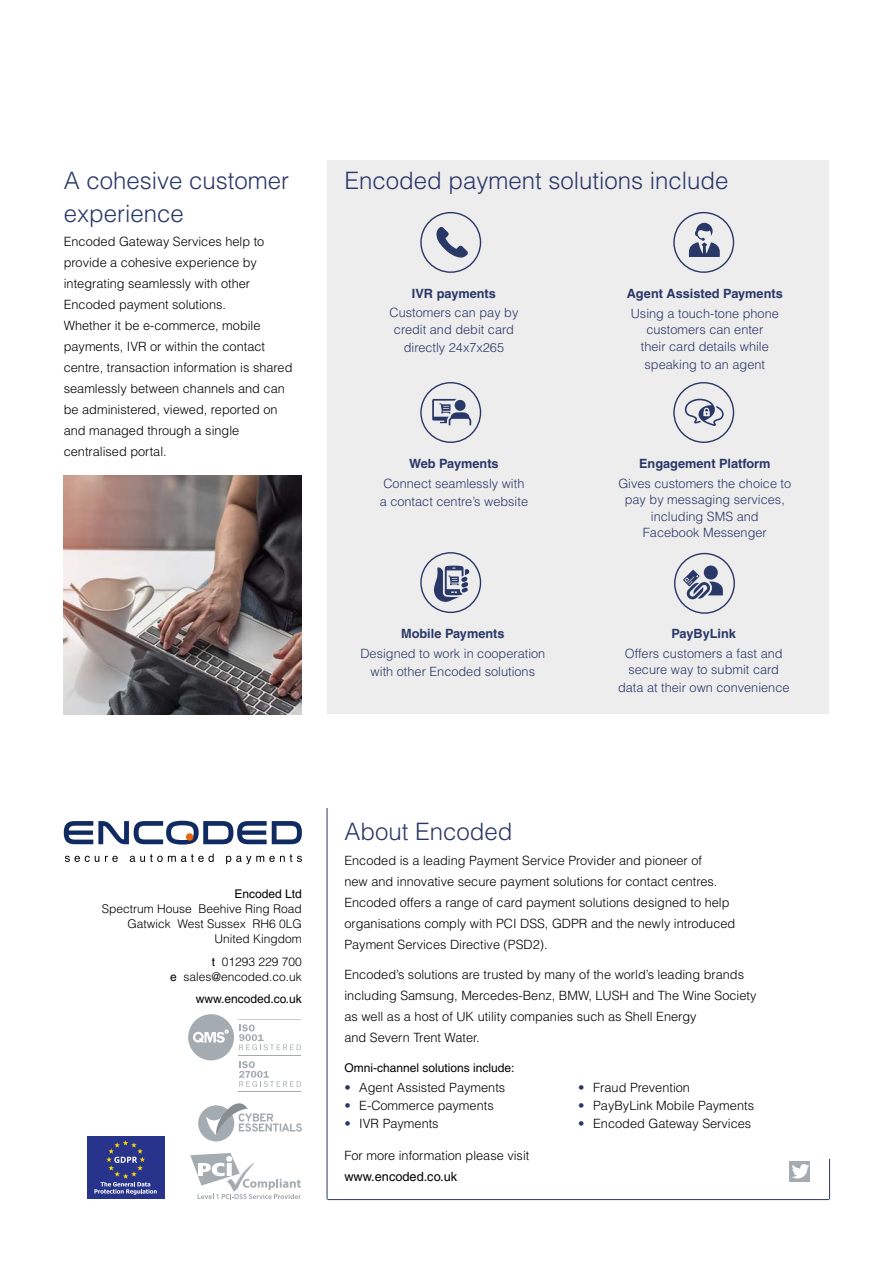
<style>
.page{position:relative;width:893px;height:1263px;background:#fff}
.page>*{position:absolute;margin:0;border:0;box-sizing:border-box;transform-origin:0 0}
.t1{font:300 24px/33px "Helvetica";color:#2a3868}
.t2{font:300 12.75px/21px "Helvetica";color:#000}
.t3{font:300 12.75px/16.5px "Helvetica";color:#2a3868;text-align:center}
.t4{font:700 12.75px "Helvetica";color:#2a3868}
.t5{font:12.75px "Helvetica";color:#000}
.t6{font:300 12px/15px "Helvetica";color:#000;text-align:right}
.t7{font:12px "Helvetica";color:#000}
.s1{font-weight:400}
.s2{color:#2a3868}
</style>
<div class="page">
<svg style="left:64px;top:821px;width:238px;height:23px"></svg>
<div style="left:186px;top:833px;width:7px;height:8px;background:#ec6608;border-radius:50%"></div>
<svg style="left:65px;top:856px;width:34px;height:6px"></svg>
<svg style="left:105px;top:856px;width:13px;height:6px"></svg>
<svg style="left:130px;top:854px;width:84px;height:8px"></svg>
<svg style="left:226px;top:854px;width:76px;height:10px"></svg>
<hr style="left:327px;top:808px;width:1px;height:391px;background:#2a3868">
<hr style="left:327px;top:1199px;width:502px;height:1px;background:#2a3868">
<hr style="left:829px;top:1159px;width:1px;height:40px;background:#2a3868">
<div style="left:198px;top:1105px;width:36px;height:36px;background:#a4acb1;border-radius:50%"></div>
<svg style="left:206px;top:1103px;width:96px;height:32px"></svg>
<svg style="left:190px;top:1153px;width:111px;height:46px"></svg>
<div style="left:87px;top:1137px;width:77px;height:62px;background:#28348b"></div>
<svg style="left:94px;top:1140px;width:63px;height:55px"></svg>
<div style="left:790px;top:1161px;width:20px;height:20px;background:#a4acb1"></div>
<svg style="left:792px;top:1164px;width:17px;height:14px"></svg>
<hr style="left:238px;top:1091px;width:63px;height:1px;background:#a4acb1">
<svg style="left:188px;top:1014px;width:113px;height:73px"></svg>
<div style="left:272px;top:1065px;width:36px;height:13px;background:#fff"></div>
<img style="left:64px;top:475px;width:238px;height:239px">
<div style="left:327px;top:161px;width:502px;height:553px;background:#ededed"></div>
<div style="left:420px;top:382px;width:61px;height:61px;border:1px solid #2a3868;border-radius:50%"></div>
<svg style="left:432px;top:399px;width:39px;height:26px"></svg>
<div style="left:420px;top:552px;width:61px;height:61px;border:1px solid #2a3868;border-radius:50%"></div>
<svg style="left:434px;top:566px;width:36px;height:36px"></svg>
<div style="left:420px;top:212px;width:61px;height:61px;border:1px solid #2a3868;border-radius:50%"></div>
<svg style="left:436px;top:227px;width:32px;height:31px"></svg>
<div style="left:674px;top:553px;width:61px;height:61px;border:1px solid #2a3868;border-radius:50%"></div>
<svg style="left:704px;top:565px;width:14px;height:14px"></svg>
<svg style="left:683px;top:570px;width:40px;height:29px"></svg>
<div style="left:673px;top:382px;width:61px;height:61px;border:1px solid #2a3868;border-radius:50%"></div>
<svg style="left:685px;top:399px;width:39px;height:27px"></svg>
<div style="left:673px;top:212px;width:61px;height:61px;border:1px solid #2a3868;border-radius:50%"></div>
<svg style="left:689px;top:223px;width:31px;height:34px"></svg>
<h1 class="t1" style="left:64px;top:163px;width:227px">A cohesive customer experience</h1>
<p class="t2" style="left:64px;top:231px;width:230px">Encoded Gateway Services help to provide a cohesive experience by integrating seamlessly with other Encoded payment solutions.<br>Whether it be e-commerce, mobile payments, IVR or within the contact centre, transaction information is shared seamlessly between channels and can be administered, viewed, reported on and managed through a single centralised portal.</p>
<h1 class="t1" style="left:344px;top:163px;width:386px">Encoded payment solutions include</h1>
<p class="t4" style="left:412px;top:286px;width:86px">IVR payments</p>
<p class="t3" style="left:389px;top:304px;width:130px">Customers can pay by credit and debit card</p>
<p class="t3" style="left:404px;top:339px;width:102px">directly 24x7x265</p>
<p class="t4" style="left:627px;top:286px;width:158px">Agent Assisted Payments</p>
<p class="t3" style="left:631px;top:304px;width:150px">Using a touch-tone phone customers can enter<br>their card details while</p>
<p class="t3" style="left:645px;top:355px;width:122px">speaking to an agent</p>
<p class="t4" style="left:409px;top:456px;width:91px">Web Payments</p>
<p class="t3" style="left:380px;top:474px;width:150px;line-height:18px;text-align:left">Connect seamlessly with a contact centre’s website</p>
<p class="t4" style="left:639px;top:456px;width:133px">Engagement Platform</p>
<p class="t3" style="left:618px;top:475px;width:174px">Gives customers the choice to pay by messaging services, including SMS and<br>Facebook Messenger</p>
<p class="t4" style="left:401px;top:626px;width:105px">Mobile Payments</p>
<p class="t3" style="left:360px;top:644px;width:186px;line-height:18px">Designed to work in cooperation with other Encoded solutions</p>
<p class="t4" style="left:671px;top:626px;width:66px">PayByLink</p>
<p class="t3" style="left:625px;top:644px;width:159px;text-align:left">Offers customers a fast and secure way to submit card</p>
<p class="t3" style="left:618px;top:679px;width:173px">data at their own convenience</p>
<p class="t7" style="left:235px;top:887px;width:69px">Encoded Ltd</p>
<p class="t6" style="left:102px;top:901px;width:202px">Spectrum House Beehive Ring Road<br>Gatwick West Sussex RH6 0LG<br>United Kingdom</p>
<p class="t6" style="left:170px;top:953px;width:133px"><span class="s1">t</span> 01293 229 700<br><span class="s1">e</span> sales@encoded.co.uk</p>
<p class="t7" style="left:196px;top:992px;width:108px">www.encoded.co.uk</p>
<h1 class="t1" style="left:344px;top:814px;width:170px">About Encoded</h1>
<p class="t2" style="left:344px;top:849px;width:392px">Encoded is a leading Payment Service Provider and pioneer of<br>new and innovative secure payment solutions for contact centres.<br>Encoded offers a range of card payment solutions designed to help organisations comply with PCI DSS, GDPR and the newly introduced Payment Services Directive (PSD2).</p>
<p class="t2" style="left:344px;top:963px;width:413px">Encoded’s solutions are trusted by many of the world’s leading brands including Samsung, Mercedes-Benz, BMW, LUSH and The Wine Society as well as a host of UK utility companies such as Shell Energy<br>and Severn Trent Water.</p>
<p class="t7" style="left:344px;top:1061px;width:172px">Omni-channel solutions include:</p>
<p class="t2" style="left:344px;top:1077px;width:162px"><span class="s2">•</span> Agent Assisted Payments</p>
<p class="t2" style="left:344px;top:1095px;width:151px"><span class="s2">•</span> E-Commerce payments</p>
<p class="t2" style="left:344px;top:1113px;width:96px"><span class="s2">•</span> IVR Payments</p>
<p class="t2" style="left:344px;top:1145px;width:186px">For more information please visit</p>
<p class="t5" style="left:344px;top:1169px;width:114px">www.encoded.co.uk</p>
<p class="t2" style="left:578px;top:1077px;width:113px"><span class="s2">•</span> Fraud Prevention</p>
<p class="t2" style="left:578px;top:1095px;width:177px"><span class="s2">•</span> PayByLink Mobile Payments</p>
<p class="t2" style="left:578px;top:1113px;width:174px"><span class="s2">•</span> Encoded Gateway Services</p>
</div>
